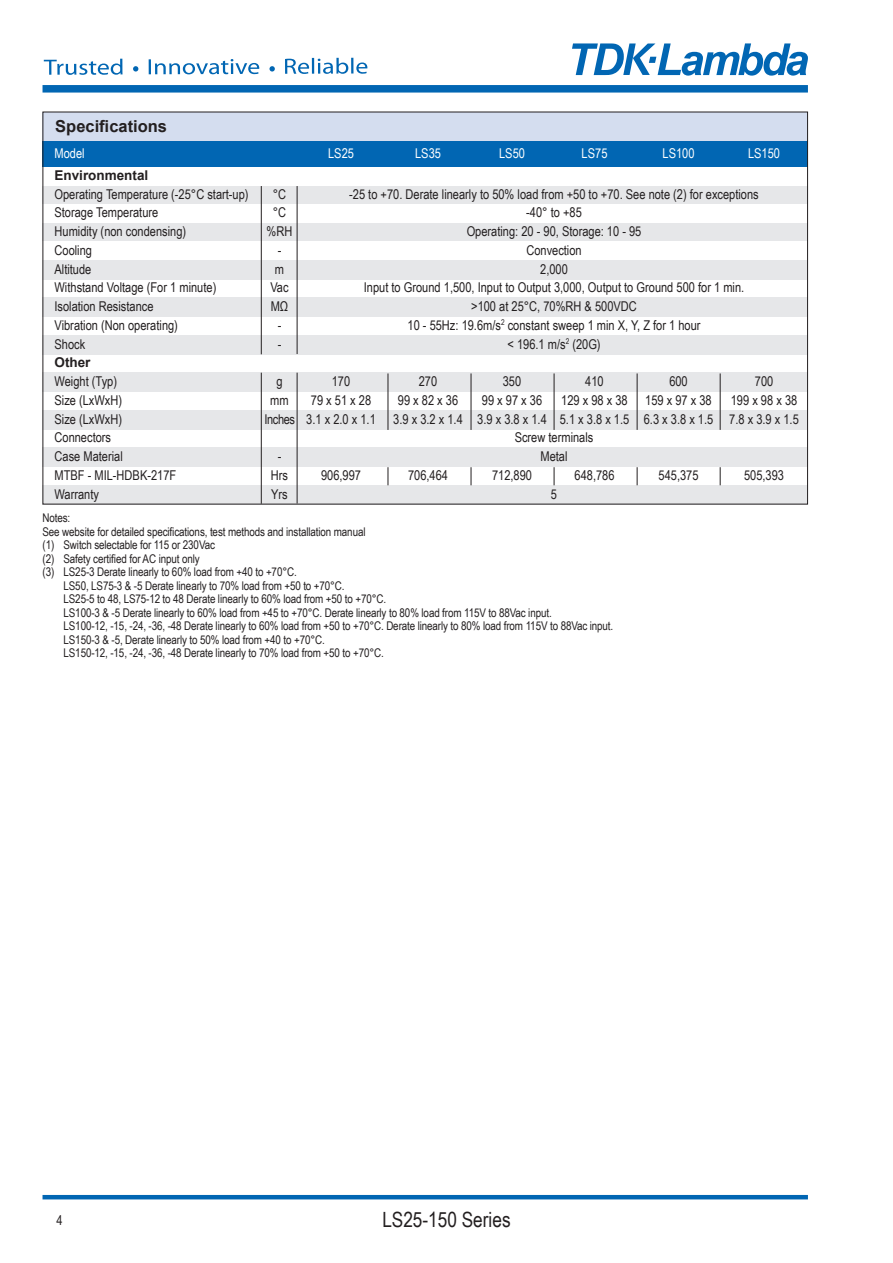
<style>
.page{position:relative;width:893px;height:1263px;background:#fff}
.page>*{position:absolute;margin:0;border:0;box-sizing:border-box;transform-origin:0 0}
.t1{font:21px "Arial Narrow";color:#231f20}
.t2{font:700 16.5px "Arial";color:#231f20}
.t3{font:13.5px "Arial Narrow";color:#231f20}
.t4{font:13.5px "Arial Narrow";color:#fff}
.t5{font:700 13.5px "Arial";color:#231f20}
.t6{font:12px/13.5px "Arial Narrow";letter-spacing:-.01em;color:#231f20}
</style>
<div class="page">
<hr style="left:43px;top:1195px;width:765px;height:4px;background:#0166b3">
<div style="left:43px;top:85px;width:765px;height:8px;background:#0166b3"></div>
<svg style="left:572px;top:43px;width:236px;height:33px"></svg>
<svg style="left:44px;top:59px;width:79px;height:16px"></svg>
<svg style="left:149px;top:59px;width:110px;height:15px"></svg>
<svg style="left:285px;top:58px;width:82px;height:16px"></svg>
<svg style="left:133px;top:66px;width:5px;height:6px"></svg>
<svg style="left:269px;top:66px;width:6px;height:6px"></svg>
<div style="left:43px;top:112px;width:765px;height:29px;background:#d4ddef"></div>
<div style="left:43px;top:141px;width:765px;height:26px;background:#0166b3"></div>
<div style="left:43px;top:186px;width:765px;height:17px;background:#e6e7e9"></div>
<div style="left:43px;top:224px;width:765px;height:17px;background:#e6e7e9"></div>
<div style="left:43px;top:260px;width:765px;height:19px;background:#e6e7e9"></div>
<div style="left:43px;top:298px;width:765px;height:19px;background:#e6e7e9"></div>
<div style="left:43px;top:335px;width:765px;height:19px;background:#e6e7e9"></div>
<div style="left:43px;top:373px;width:765px;height:19px;background:#e6e7e9"></div>
<div style="left:43px;top:410px;width:765px;height:19px;background:#e6e7e9"></div>
<div style="left:43px;top:448px;width:765px;height:19px;background:#e6e7e9"></div>
<div style="left:43px;top:485px;width:765px;height:19px;background:#e6e7e9"></div>
<hr style="left:297px;top:186px;width:1px;height:168px;background:#231f20">
<hr style="left:297px;top:373px;width:1px;height:130px;background:#231f20">
<hr style="left:261px;top:186px;width:1px;height:168px;background:#231f20">
<hr style="left:261px;top:373px;width:1px;height:131px;background:#231f20">
<hr style="left:637px;top:373px;width:1px;height:57px;background:#231f20">
<hr style="left:720px;top:373px;width:1px;height:57px;background:#231f20">
<hr style="left:388px;top:373px;width:1px;height:57px;background:#231f20">
<hr style="left:471px;top:373px;width:1px;height:57px;background:#231f20">
<hr style="left:554px;top:373px;width:1px;height:57px;background:#231f20">
<svg style="left:637px;top:467px;width:1px;height:18px"></svg>
<svg style="left:720px;top:467px;width:1px;height:18px"></svg>
<svg style="left:388px;top:467px;width:1px;height:18px"></svg>
<svg style="left:471px;top:467px;width:1px;height:18px"></svg>
<svg style="left:554px;top:467px;width:1px;height:18px"></svg>
<p class="t2" style="left:55px;top:114px;width:113px">Specifications</p>
<p class="t4" style="left:55px;top:143px;width:32px">Model</p>
<p class="t4" style="left:328px;top:143px;width:27px">LS25</p>
<p class="t4" style="left:415px;top:143px;width:27px">LS35</p>
<p class="t4" style="left:499px;top:143px;width:27px">LS50</p>
<p class="t4" style="left:582px;top:143px;width:27px">LS75</p>
<p class="t4" style="left:663px;top:143px;width:34px">LS100</p>
<p class="t4" style="left:748px;top:143px;width:34px">LS150</p>
<p class="t5" style="left:55px;top:166px;width:95px">Environmental</p>
<p class="t3" style="left:55px;top:184px;width:196px">Operating Temperature (-25°C start-up)</p>
<p class="t3" style="left:273px;top:184px;width:15px">°C</p>
<p class="t3" style="left:349px;top:184px;width:411px">-25 to +70. Derate linearly to 50% load from +50 to +70. See note (2) for exceptions</p>
<p class="t3" style="left:55px;top:203px;width:105px">Storage Temperature</p>
<p class="t3" style="left:273px;top:203px;width:15px">°C</p>
<p class="t3" style="left:526px;top:203px;width:57px">-40° to +85</p>
<p class="t3" style="left:55px;top:221px;width:133px">Humidity (non condensing)</p>
<p class="t3" style="left:267px;top:221px;width:27px">%RH</p>
<p class="t3" style="left:467px;top:221px;width:176px">Operating: 20 - 90, Storage: 10 - 95</p>
<p class="t3" style="left:55px;top:240px;width:39px">Cooling</p>
<p class="t3" style="left:278px;top:240px;width:5px">-</p>
<p class="t3" style="left:526px;top:240px;width:57px">Convection</p>
<p class="t3" style="left:55px;top:259px;width:38px">Altitude</p>
<p class="t3" style="left:275px;top:259px;width:11px">m</p>
<p class="t3" style="left:540px;top:259px;width:29px">2,000</p>
<p class="t3" style="left:55px;top:278px;width:163px">Withstand Voltage (For 1 minute)</p>
<p class="t3" style="left:270px;top:278px;width:20px">Vac</p>
<p class="t3" style="left:364px;top:278px;width:382px">Input to Ground 1,500, Input to Output 3,000, Output to Ground 500 for 1 min.</p>
<p class="t3" style="left:55px;top:296px;width:101px">Isolation Resistance</p>
<p class="t3" style="left:271px;top:296px;width:19px">MΩ</p>
<p class="t3" style="left:471px;top:296px;width:167px">&gt;100 at 25°C, 70%RH &amp; 500VDC</p>
<p class="t3" style="left:55px;top:315px;width:125px">Vibration (Non operating)</p>
<p class="t3" style="left:278px;top:315px;width:5px">-</p>
<p class="t3" style="left:407px;top:315px;width:295px">10 - 55Hz: 19.6m/s<sup>2</sup> constant sweep 1 min X, Y, Z for 1 hour</p>
<p class="t3" style="left:55px;top:334px;width:32px">Shock</p>
<p class="t3" style="left:278px;top:334px;width:5px">-</p>
<p class="t3" style="left:507px;top:334px;width:95px">&lt; 196.1 m/s<sup>2</sup> (20G)</p>
<p class="t5" style="left:55px;top:353px;width:38px">Other</p>
<p class="t3" style="left:55px;top:371px;width:64px">Weight (Typ)</p>
<p class="t3" style="left:276px;top:371px;width:8px">g</p>
<p class="t3" style="left:332px;top:371px;width:20px">170</p>
<p class="t3" style="left:419px;top:371px;width:20px">270</p>
<p class="t3" style="left:503px;top:371px;width:20px">350</p>
<p class="t3" style="left:585px;top:371px;width:20px">410</p>
<p class="t3" style="left:669px;top:371px;width:20px">600</p>
<p class="t3" style="left:755px;top:371px;width:20px">700</p>
<p class="t3" style="left:55px;top:390px;width:69px">Size (LxWxH)</p>
<p class="t3" style="left:270px;top:390px;width:20px">mm</p>
<p class="t3" style="left:311px;top:390px;width:62px">79 x 51 x 28</p>
<p class="t3" style="left:398px;top:390px;width:62px">99 x 82 x 36</p>
<p class="t3" style="left:482px;top:390px;width:62px">99 x 97 x 36</p>
<p class="t3" style="left:561px;top:390px;width:68px">129 x 98 x 38</p>
<p class="t3" style="left:645px;top:390px;width:68px">159 x 97 x 38</p>
<p class="t3" style="left:731px;top:390px;width:68px">199 x 98 x 38</p>
<p class="t3" style="left:55px;top:409px;width:69px">Size (LxWxH)</p>
<p class="t3" style="left:264px;top:409px;width:113px">Inches 3.1 x 2.0 x 1.1</p>
<p class="t3" style="left:393px;top:409px;width:407px">3.9 x 3.2 x 1.4 3.9 x 3.8 x 1.4 5.1 x 3.8 x 1.5 6.3 x 3.8 x 1.5 7.8 x 3.9 x 1.5</p>
<p class="t3" style="left:55px;top:428px;width:58px">Connectors</p>
<p class="t3" style="left:515px;top:428px;width:80px">Screw terminals</p>
<p class="t3" style="left:55px;top:446px;width:70px">Case Material</p>
<p class="t3" style="left:278px;top:446px;width:5px">-</p>
<p class="t3" style="left:540px;top:446px;width:29px">Metal</p>
<p class="t3" style="left:55px;top:465px;width:123px">MTBF - MIL-HDBK-217F</p>
<p class="t3" style="left:271px;top:465px;width:19px">Hrs</p>
<p class="t3" style="left:321px;top:465px;width:42px">906,997</p>
<p class="t3" style="left:408px;top:465px;width:42px">706,464</p>
<p class="t3" style="left:492px;top:465px;width:42px">712,890</p>
<p class="t3" style="left:575px;top:465px;width:42px">648,786</p>
<p class="t3" style="left:658px;top:465px;width:42px">545,375</p>
<p class="t3" style="left:744px;top:465px;width:42px">505,393</p>
<p class="t3" style="left:55px;top:484px;width:46px">Warranty</p>
<p class="t3" style="left:271px;top:484px;width:18px">Yrs</p>
<p class="t3" style="left:551px;top:484px;width:8px">5</p>
<p class="t6" style="left:43px;top:511px;width:29px">Notes:</p>
<p class="t6" style="left:43px;top:524px;width:325px">See website for detailed specifications, test methods and installation manual</p>
<p class="t6" style="left:43px;top:538px;width:174px">(1) Switch selectable for 115 or 230Vac</p>
<p class="t6" style="left:43px;top:551px;width:159px">(2) Safety certified for AC input only</p>
<p class="t6" style="left:64px;top:565px;width:551px;text-indent:-21px">(3) LS25-3 Derate linearly to 60% load from +40 to +70°C.<br>LS50, LS75-3 &amp; -5 Derate linearly to 70% load from +50 to +70°C.<br>LS25-5 to 48, LS75-12 to 48 Derate linearly to 60% load from +50 to +70°C.<br>LS100-3 &amp; -5 Derate linearly to 60% load from +45 to +70°C. Derate linearly to 80% load from 115V to 88Vac input.<br>LS100-12, -15, -24, -36, -48 Derate linearly to 60% load from +50 to +70°C. Derate linearly to 80% load from 115V to 88Vac input.<br>LS150-3 &amp; -5, Derate linearly to 50% load from +40 to +70°C.<br>LS150-12, -15, -24, -36, -48 Derate linearly to 70% load from +50 to +70°C.</p>
<p class="t3" style="left:56px;top:1210px;width:8px">4</p>
<p class="t1" style="left:382px;top:1204px;width:130px">LS25-150 Series</p>
</div>
